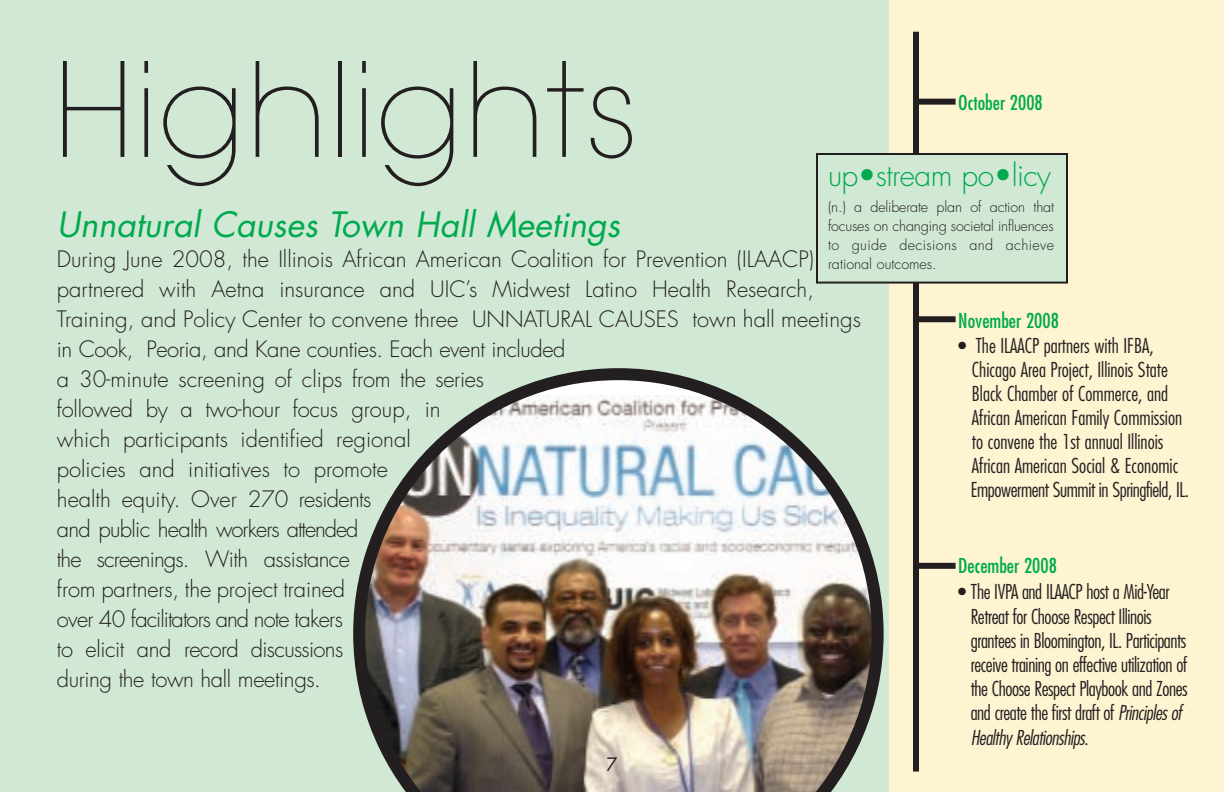
<style>
.page{position:relative;width:1224px;height:792px;background:#fff}
.page>*{position:absolute;margin:0;border:0;box-sizing:border-box;transform-origin:0 0}
.t1{font:200 129.6px "Avant Garde";color:#231f20}
.t2{font:italic 34px "Futura";color:#00aa4e}
.t3{font:300 30px "Futura";letter-spacing:-.02em;color:#00aa4e}
.t4{font:300 22px/30px "Futura";color:#231f20}
.t5{font:300 condensed 20px/24.4px "Futura";letter-spacing:-.02em;color:#231f20}
.t6{font:300 condensed 20px/24px "Futura";color:#231f20}
.t7{font:condensed 20px "Futura";color:#00aa4e}
.t8{font:18px "Futura";color:#231f20}
.t9{font:300 14.4px/18.8px "Futura";letter-spacing:.025em;color:#231f20;text-align:justify}
.s1{font-weight:400}
.s2{font-style:italic}
</style>
<div class="page">
<div style="left:0;top:0;width:894px;height:792px;background:#d0e8d4"></div>
<img style="left:353px;top:368px;width:531px;height:424px">
<div style="left:890px;top:0;width:334px;height:792px;background:#fef4d2"></div>
<div style="left:913px;top:32px;width:6px;height:740px;background:#231f20"></div>
<div style="left:916px;top:316px;width:40px;height:6px;background:#231f20"></div>
<div style="left:916px;top:563px;width:40px;height:6px;background:#231f20"></div>
<div style="left:916px;top:99px;width:40px;height:6px;background:#231f20"></div>
<div style="left:817px;top:154px;width:250px;height:129px;background:#d0e8d4"></div>
<div style="left:816px;top:153px;width:252px;height:131px;border:2px solid #231f20"></div>
<h1 class="t1" style="left:53px;top:61px;width:588px">Highlights</h1>
<p class="t7" style="left:958px;top:93px;width:86px">October 2008</p>
<h3 class="t3" style="left:828px;top:161px;width:225px">up•stream po•licy</h3>
<p class="t9" style="left:828px;top:199px;width:228px">(n.) a deliberate plan of action that focuses on changing societal influences to guide decisions and achieve rational outcomes.</p>
<h2 class="t2" style="left:57px;top:209px;width:565px">Unnatural Causes Town Hall Meetings</h2>
<p class="t4" style="left:57px;top:246px;width:806px">During June 2008, the Illinois African American Coalition for Prevention (ILAACP) partnered with Aetna insurance and UIC’s Midwest Latino Health Research, Training, and Policy Center to convene three UNNATURAL CAUSES town hall meetings in Cook, Peoria, and Kane counties. Each event included<br>a 30-minute screening of clips from the series<br>followed by a two-hour focus group, in<br>which participants identified regional<br>policies and initiatives to promote<br>health equity. Over 270 residents<br>and public health workers attended<br>the screenings. With assistance<br>from partners, the project trained<br>over 40 facilitators and note takers<br>to elicit and record discussions<br>during the town hall meetings.</p>
<p class="t7" style="left:958px;top:311px;width:102px">November 2008</p>
<p class="t6" style="left:971px;top:335px;width:220px;text-indent:-12px">• The ILAACP partners with IFBA, Chicago Area Project, Illinois State Black Chamber of Commerce, and African American Family Commission to convene the 1st annual Illinois African American Social &amp; Economic Empowerment Summit in Springfield, IL.</p>
<p class="t7" style="left:958px;top:557px;width:100px">December 2008</p>
<p class="t5" style="left:971px;top:581px;width:219px;text-indent:-12px"><span class="s1">•</span> The IVPA and ILAACP host a Mid-Year Retreat for Choose Respect Illinois grantees in Bloomington, IL. Participants receive training on effective utilization of the Choose Respect Playbook and Zones and create the first draft of <span class="s2">Principles of Healthy Relationships</span>.</p>
<p class="t8" style="left:606px;top:756px;width:13px">7</p>
</div>
